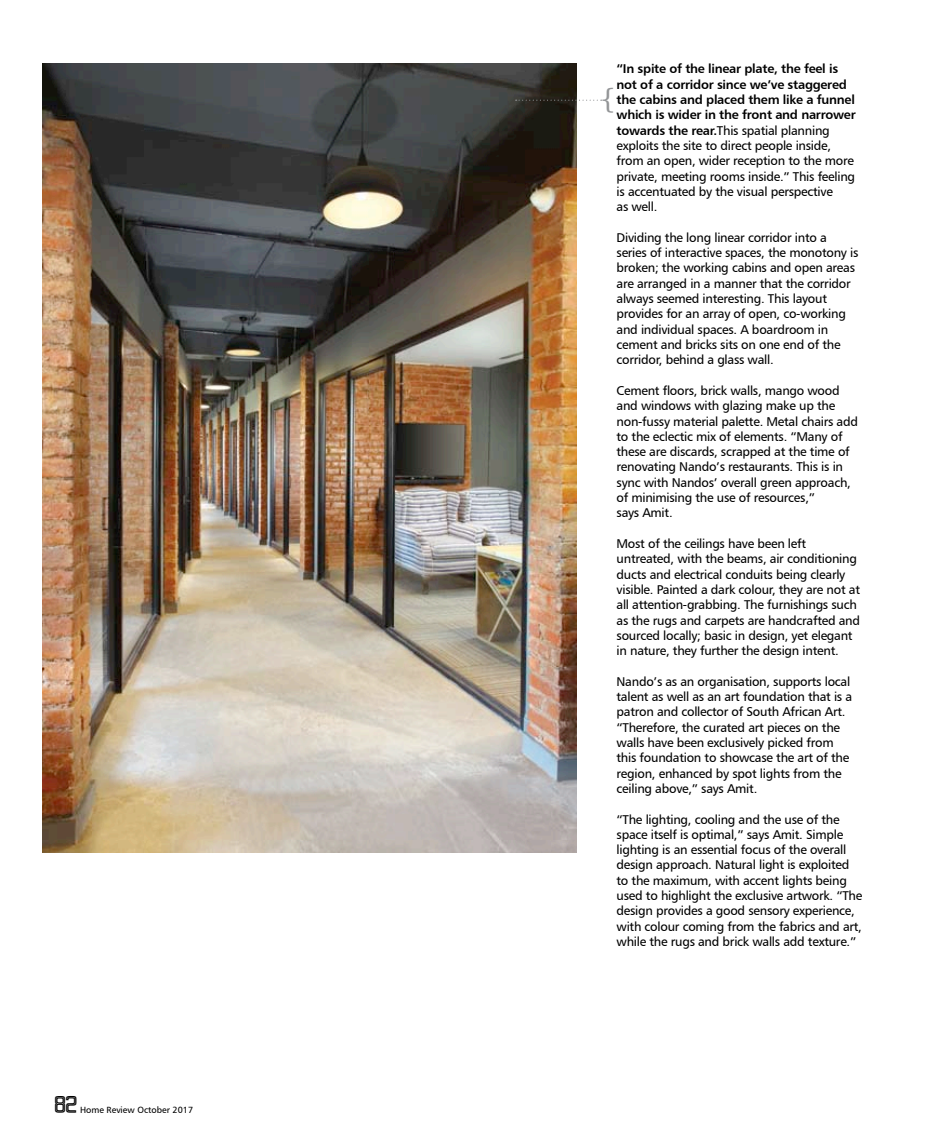
<style>
.page{position:relative;width:927px;height:1140px;background:#fff}
.page>*{position:absolute;margin:0;border:0;box-sizing:border-box;transform-origin:0 0}
.t1{font:27px "DejaVu Serif";color:#939597}
.t2{font:18px "Perforama";color:#000}
.t3{font:12.75px/15.3px "Humanist 777 BT Roman B";letter-spacing:-.02em;color:#000}
.t4{font:9px "Humanist 777 BT Roman B";color:#000}
.s1{font-family:"Humanist 777 BT Bold B"}
</style>
<div class="page">
<img style="left:43px;top:64px;width:533px;height:789px">
<svg style="left:516px;top:100px;width:86px;height:1px"></svg>
<p class="t2" style="left:54px;top:1092px;width:24px">82</p>
<p class="t4" style="left:80px;top:1103px;width:115px">Home Review October 2017</p>
<p class="t3" style="left:617px;top:61px;width:241px"><span class="s1">“In spite of the linear plate, the feel is not of a corridor since we’ve staggered the cabins and placed them like a funnel which is wider in the front and narrower towards the rear.</span>This spatial planning exploits the site to direct people inside, from an open, wider reception to the more private, meeting rooms inside.” This feeling is accentuated by the visual perspective<br>as well.</p>
<p class="t3" style="left:617px;top:229px;width:243px">Dividing the long linear corridor into a series of interactive spaces, the monotony is broken; the working cabins and open areas are arranged in a manner that the corridor always seemed interesting. This layout provides for an array of open, co-working and individual spaces. A boardroom in cement and bricks sits on one end of the corridor, behind a glass wall.</p>
<p class="t3" style="left:617px;top:382px;width:243px">Cement floors, brick walls, mango wood and windows with glazing make up the non-fussy material palette. Metal chairs add to the eclectic mix of elements. “Many of these are discards, scrapped at the time of renovating Nando’s restaurants. This is in sync with Nandos’ overall green approach, of minimising the use of resources,”<br>says Amit.</p>
<p class="t3" style="left:617px;top:535px;width:245px">Most of the ceilings have been left untreated, with the beams, air conditioning ducts and electrical conduits being clearly visible. Painted a dark colour, they are not at all attention-grabbing. The furnishings such as the rugs and carpets are handcrafted and sourced locally; basic in design, yet elegant in nature, they further the design intent.</p>
<p class="t3" style="left:617px;top:673px;width:237px">Nando’s as an organisation, supports local talent as well as an art foundation that is a patron and collector of South African Art. “Therefore, the curated art pieces on the walls have been exclusively picked from this foundation to showcase the art of the region, enhanced by spot lights from the ceiling above,” says Amit.</p>
<p class="t3" style="left:617px;top:811px;width:247px">“The lighting, cooling and the use of the space itself is optimal,” says Amit. Simple lighting is an essential focus of the overall design approach. Natural light is exploited to the maximum, with accent lights being used to highlight the exclusive artwork. “The design provides a good sensory experience, with colour coming from the fabrics and art, while the rugs and brick walls add texture.”</p>
<p class="t1" style="left:616px;top:126px;width:19px;rotate:-180deg">}</p>
</div>
